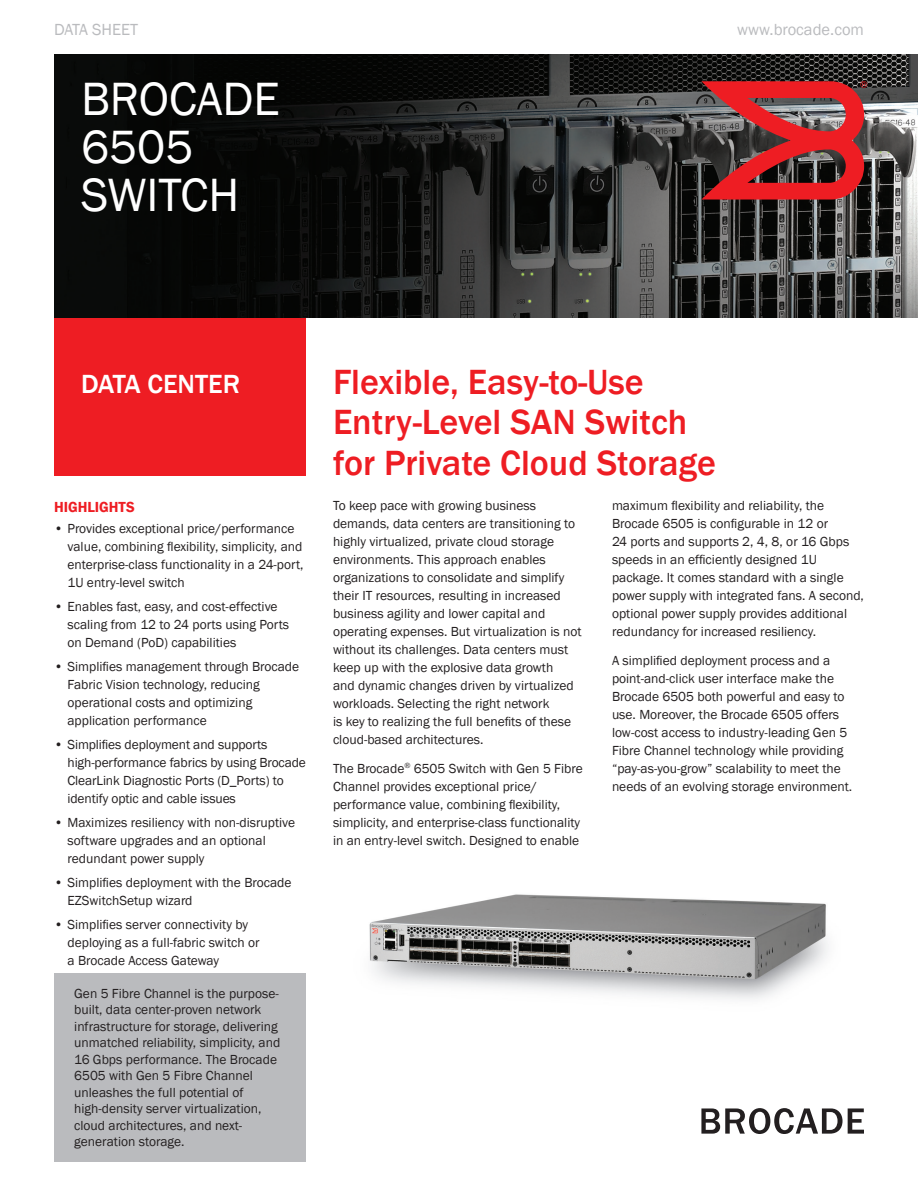
<style>
.page{position:relative;width:918px;height:1188px;background:#fff}
.page>*{position:absolute;margin:0;border:0;box-sizing:border-box;transform-origin:0 0}
.Title_32pt_Book{font:48px "Franklin Gothic";color:#fff}
.Headline_24pt_Med{font:500 36px/40.5px "Franklin Gothic";color:#ee1d23}
.Sub-Title_18pt_Med{font:500 27px "Franklin Gothic";color:#fff}
.t1{font:16.5px "Franklin Gothic";color:#babbbe}
.Body_Text_10pt_Subhe{font:600 15px "Franklin Gothic";color:#ee1d23}
.Body_Text_9pt_Book{font:13.5px/18px "Franklin Gothic";color:#231f20}
.sidebarBody{font:13.5px/16.5px "Franklin Gothic";color:#231f20}
</style>
<div class="page">
<img style="left:54px;top:54px;width:864px;height:264px">
<svg style="left:701px;top:1108px;width:163px;height:26px"></svg>
<div style="left:54px;top:318px;width:252px;height:157px;background:#ee1d23"></div>
<svg style="left:701px;top:81px;width:166px;height:119px;background:#9d3538"></svg>
<div style="left:54px;top:973px;width:252px;height:189px;background:#babbbe"></div>
<img style="left:369px;top:894px;width:459px;height:105px">
<p class="t1" style="left:54px;top:19px;width:86px">DATA SHEET</p>
<p class="t1" style="left:737px;top:19px;width:128px">www.brocade.com</p>
<p class="Title_32pt_Book" style="left:81px;top:69px;width:200px">BROCADE</p>
<p class="Title_32pt_Book" style="left:81px;top:117px;width:114px">6505</p>
<p class="Title_32pt_Book" style="left:81px;top:165px;width:160px">SWITCH</p>
<p class="Sub-Title_18pt_Med" style="left:81px;top:368px;width:161px">DATA CENTER</p>
<p class="Body_Text_10pt_Subhe" style="left:54px;top:497px;width:82px">HIGHLIGHTS</p>
<p class="Body_Text_9pt_Book" style="left:68px;top:519px;width:238px;text-indent:-14px">• Provides exceptional price/performance value, combining flexibility, simplicity, and enterprise-class functionality in a 24-port, 1U entry-level switch</p>
<p class="Body_Text_9pt_Book" style="left:68px;top:597px;width:223px;text-indent:-14px">• Enables fast, easy, and cost-effective scaling from 12 to 24 ports using Ports on Demand (PoD) capabilities</p>
<p class="Body_Text_9pt_Book" style="left:68px;top:657px;width:233px;text-indent:-14px">• Simplifies management through Brocade Fabric Vision technology, reducing operational costs and optimizing application performance</p>
<p class="Body_Text_9pt_Book" style="left:68px;top:735px;width:240px;text-indent:-14px">• Simplifies deployment and supports high-performance fabrics by using Brocade ClearLink Diagnostic Ports (D_Ports) to identify optic and cable issues</p>
<p class="Body_Text_9pt_Book" style="left:68px;top:813px;width:229px;text-indent:-14px">• Maximizes resiliency with non-disruptive software upgrades and an optional redundant power supply</p>
<p class="Body_Text_9pt_Book" style="left:68px;top:873px;width:225px;text-indent:-14px">• Simplifies deployment with the Brocade<br>EZSwitchSetup wizard</p>
<p class="Body_Text_9pt_Book" style="left:68px;top:915px;width:194px;text-indent:-14px">• Simplifies server connectivity by deploying as a full-fabric switch or a Brocade Access Gateway</p>
<p class="sidebarBody" style="left:74px;top:985px;width:208px">Gen 5 Fibre Channel is the purpose&shy;built, data center-proven network infrastructure for storage, delivering unmatched reliability, simplicity, and 16 Gbps performance. The Brocade 6505 with Gen 5 Fibre Channel unleashes the full potential of high-density server virtualization, cloud architectures, and next&shy;generation storage.</p>
<p class="Headline_24pt_Med" style="left:333px;top:362px;width:385px">Flexible, Easy-to-Use<br>Entry-Level SAN Switch for Private Cloud Storage</p>
<p class="Body_Text_9pt_Book" style="left:612px;top:497px;width:254px">maximum flexibility and reliability, the Brocade 6505 is configurable in 12 or<br>24 ports and supports 2, 4, 8, or 16 Gbps speeds in an efficiently designed 1U package. It comes standard with a single power supply with integrated fans. A second, optional power supply provides additional redundancy for increased resiliency.</p>
<p class="Body_Text_9pt_Book" style="left:612px;top:652px;width:242px">A simplified deployment process and a point-and-click user interface make the Brocade 6505 both powerful and easy to use. Moreover, the Brocade 6505 offers low-cost access to industry-leading Gen 5<br>Fibre Channel technology while providing “pay-as-you-grow” scalability to meet the needs of an evolving storage environment.</p>
<p class="Body_Text_9pt_Book" style="left:333px;top:497px;width:250px">To keep pace with growing business demands, data centers are transitioning to highly virtualized, private cloud storage environments. This approach enables organizations to consolidate and simplify their IT resources, resulting in increased business agility and lower capital and operating expenses. But virtualization is not without its challenges. Data centers must keep up with the explosive data growth<br>and dynamic changes driven by virtualized workloads. Selecting the right network<br>is key to realizing the full benefits of these cloud-based architectures.</p>
<p class="Body_Text_9pt_Book" style="left:333px;top:760px;width:251px">The Brocade<sup>®</sup> 6505 Switch with Gen 5 Fibre Channel provides exceptional price/ performance value, combining flexibility, simplicity, and enterprise-class functionality in an entry-level switch. Designed to enable</p>
</div>
